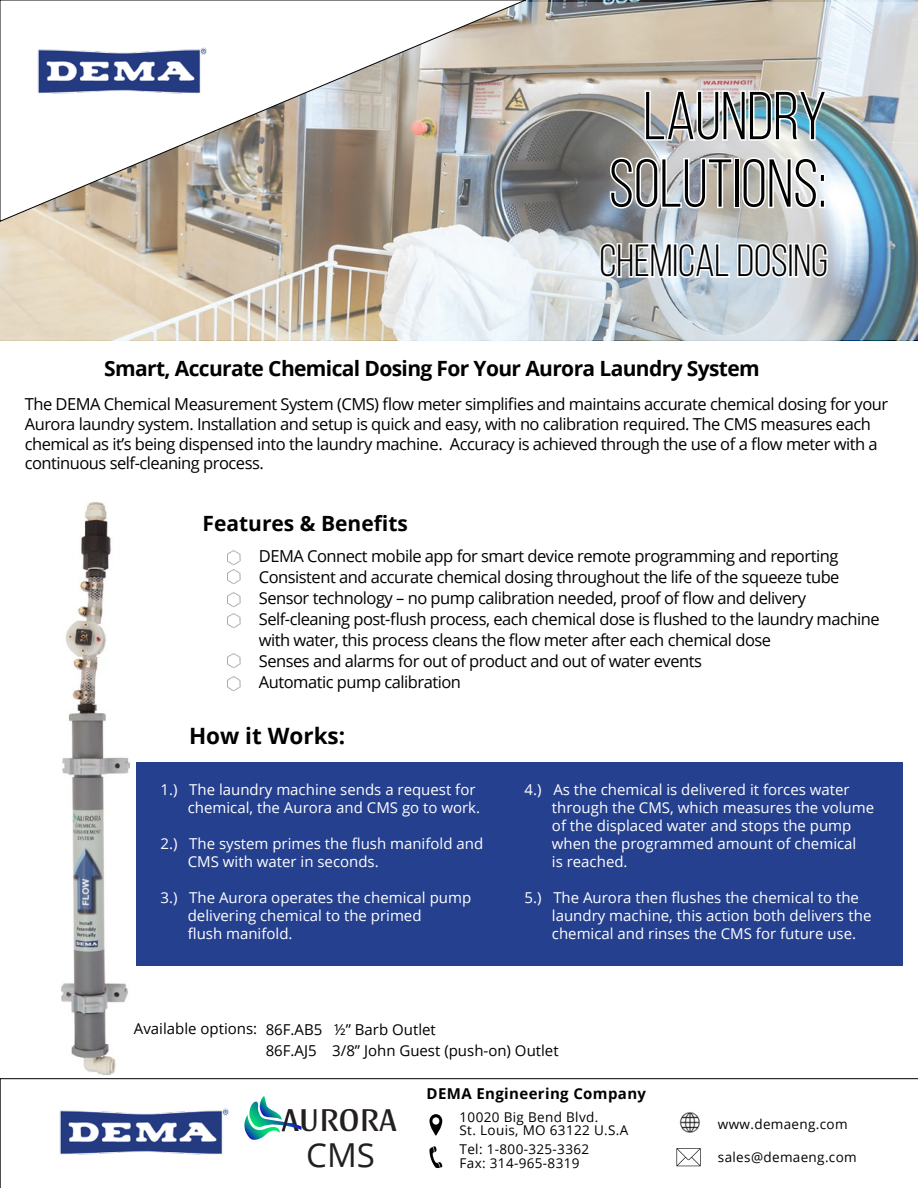
<style>
.page{position:relative;width:918px;height:1188px;background:#fff}
.page>*{position:absolute;margin:0;border:0;box-sizing:border-box;transform-origin:0 0}
.t1{font:67.5px "Bebas Neue";color:#000}
.t2{font:67.5px "Bebas Neue";color:#000101}
.t3{font:45px "Bebas Neue";color:#000}
.t4{font:33px "Open Sans";color:#221f1f}
.t5{font:500 31.2px "Artigua";color:#231f20}
.t6{font:700 22.5px "Open Sans";color:#000}
.t7{font:700 21px "Open Sans";letter-spacing:-.03em;color:#000}
.t8{font:700 21px "Open Sans";color:#000101}
.t9{font:16.5px/21px "Open Sans";letter-spacing:-.03em;color:#000101}
.t10{font:16.5px/19.8px "Open Sans";letter-spacing:-.03em;color:#000}
.t11{font:15px/18px "Open Sans";color:#fff}
.t12{font:15px/21.6px "Open Sans";color:#000}
.t13{font:700 15px "Open Sans";letter-spacing:.025em;color:#000101}
.t14{font:13.5px/13.5px "Open Sans";letter-spacing:.025em;color:#000101}
</style>
<div class="page">
<div style="left:136px;top:762px;width:767px;height:203px;background:#25408f"></div>
<img style="left:0;top:2px;width:918px;height:338px">
<svg style="left:0;top:0;width:528px;height:222px"></svg>
<img style="left:643px;top:89px;width:186px;height:60px">
<svg style="left:608px;top:156px;width:126px;height:54px"></svg>
<div style="left:734px;top:158px;width:6px;height:50px;border:3px solid #fff"></div>
<svg style="left:741px;top:156px;width:78px;height:61px"></svg>
<div style="left:819px;top:199px;width:6px;height:9px;border:3px solid #fff"></div>
<svg style="left:598px;top:223px;width:231px;height:66px"></svg>
<img style="left:36px;top:36px;width:173px;height:75px">
<img style="left:227px;top:550px;width:14px;height:35px">
<img style="left:227px;top:592px;width:14px;height:16px">
<img style="left:227px;top:676px;width:14px;height:16px">
<img style="left:227px;top:653px;width:14px;height:16px">
<img style="left:227px;top:613px;width:14px;height:16px">
<img style="left:61px;top:503px;width:69px;height:572px">
<svg style="left:0;top:1078px;width:918px;height:110px"></svg>
<img style="left:429px;top:1114px;width:13px;height:22px">
<svg style="left:429px;top:1146px;width:13px;height:22px"></svg>
<svg style="left:677px;top:1148px;width:24px;height:18px"></svg>
<img style="left:58px;top:1102px;width:173px;height:71px">
<svg style="left:244px;top:1096px;width:58px;height:44px"></svg>
<img style="left:678px;top:1111px;width:24px;height:24px">
<h1 class="t2" style="left:643px;top:80px;width:185px">LAUNDRY</h1>
<h1 class="t1" style="left:609px;top:147px;width:219px">SOLUTIONS:</h1>
<h2 class="t3" style="left:600px;top:237px;width:230px">CHEMICAL DOSING</h2>
<h3 class="t7" style="left:104px;top:353px;width:657px">Smart, Accurate Chemical Dosing For Your Aurora Laundry System</h3>
<p class="t10" style="left:25px;top:394px;width:865px">The DEMA Chemical Measurement System (CMS) flow meter simplifies and maintains accurate chemical dosing for your Aurora laundry system. Installation and setup is quick and easy, with no calibration required. The CMS measures each chemical as it’s being dispensed into the laundry machine. Accuracy is achieved through the use of a flow meter with a continuous self-cleaning process.</p>
<h3 class="t8" style="left:202px;top:508px;width:207px">Features &amp; Benefits</h3>
<p class="t9" style="left:232px;top:545px;width:608px">• DEMA Connect mobile app for smart device remote programming and reporting</p>
<p class="t9" style="left:232px;top:566px;width:609px">• Consistent and accurate chemical dosing throughout the life of the squeeze tube</p>
<p class="t9" style="left:232px;top:587px;width:576px">• Sensor technology – no pump calibration needed, proof of flow and delivery</p>
<p class="t9" style="left:232px;top:608px;width:649px">• Self-cleaning post-flush process, each chemical dose is flushed to the laundry machine</p>
<p class="t9" style="left:259px;top:629px;width:514px;text-indent:-27px">• with water, this process cleans the flow meter after each chemical dose<br>Senses and alarms for out of product and out of water events</p>
<p class="t9" style="left:232px;top:671px;width:231px">• Automatic pump calibration</p>
<h3 class="t6" style="left:189px;top:720px;width:158px">How it Works:</h3>
<p class="t11" style="left:188px;top:780px;width:294px;text-indent:-27px">1.) The laundry machine sends a request for chemical, the Aurora and CMS go to work.</p>
<p class="t11" style="left:188px;top:834px;width:297px;text-indent:-27px">2.) The system primes the flush manifold and<br>CMS with water in seconds.</p>
<p class="t11" style="left:188px;top:888px;width:285px;text-indent:-27px">3.) The Aurora operates the chemical pump delivering chemical to the primed<br>flush manifold.</p>
<p class="t11" style="left:552px;top:780px;width:324px;text-indent:-27px">4.) As the chemical is delivered it forces water through the CMS, which measures the volume of the displaced water and stops the pump when the programmed amount of chemical<br>is reached.</p>
<p class="t11" style="left:552px;top:888px;width:321px;text-indent:-27px">5.) The Aurora then flushes the chemical to the laundry machine, this action both delivers the chemical and rinses the CMS for future use.</p>
<p class="t12" style="left:134px;top:1018px;width:125px">Available options:</p>
<p class="t12" style="left:266px;top:1018px;width:295px">86F.AB5 ½” Barb Outlet<br>86F.AJ5 3/8” John Guest (push-on) Outlet</p>
<h3 class="t5" style="left:282px;top:1093px;width:117px">AURORA</h3>
<h3 class="t4" style="left:306px;top:1132px;width:70px">CMS</h3>
<p class="t13" style="left:427px;top:1083px;width:221px">DEMA Engineering Company</p>
<p class="t14" style="left:460px;top:1110px;width:170px">10020 Big Bend Blvd.<br>St. Louis, MO 63122 U.S.A</p>
<p class="t14" style="left:460px;top:1142px;width:131px">Tel: 1-800-325-3362<br>Fax: 314-965-8319</p>
<p class="t14" style="left:718px;top:1117px;width:131px">www.demaeng.com</p>
<p class="t14" style="left:718px;top:1150px;width:140px">sales@demaeng.com</p>
</div>
